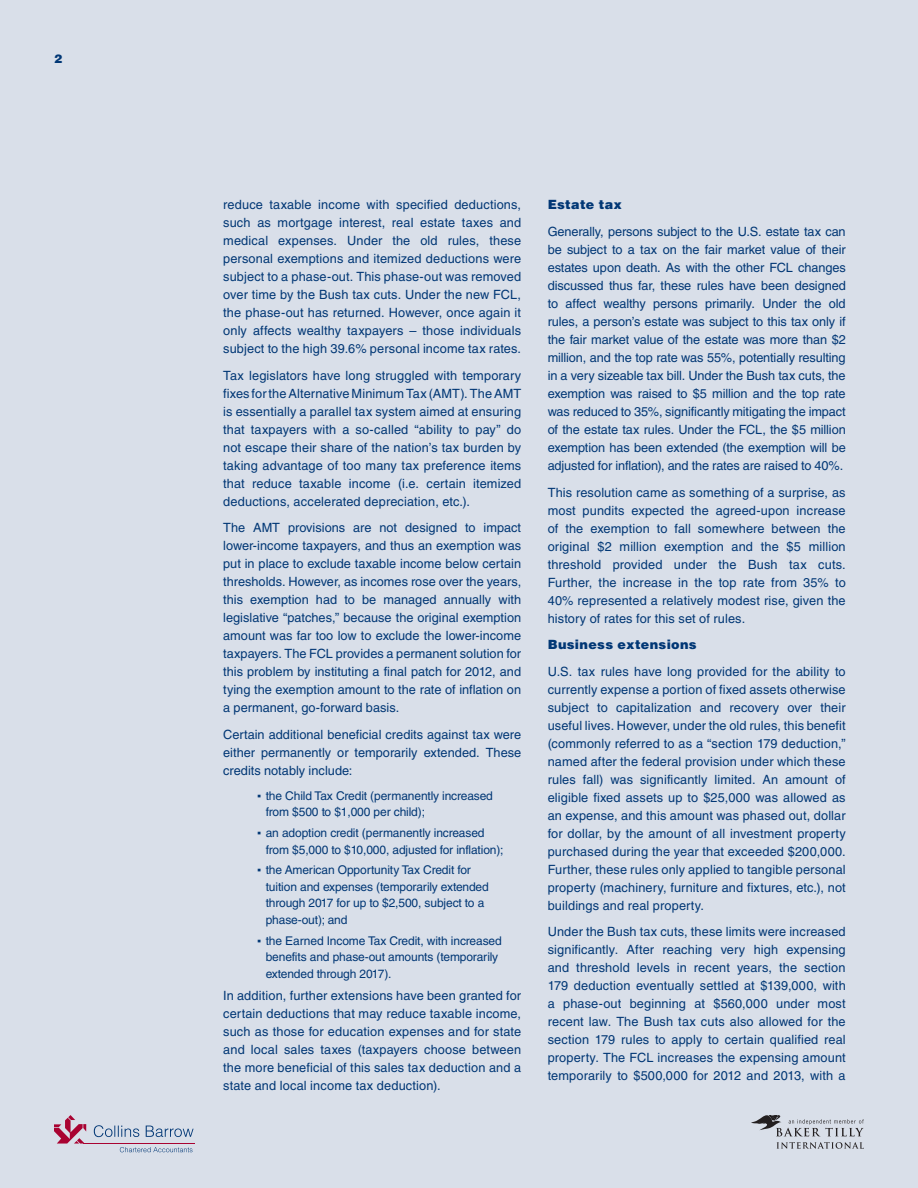
<style>
.page{position:relative;width:918px;height:1188px;background:#d9dfe9}
.page>*{position:absolute;margin:0;border:0;box-sizing:border-box;transform-origin:0 0}
.t1{font:12.75px/18px "Helvetica LT Std";letter-spacing:.01em;color:#013775;text-align:justify}
.t2{font:900 12.75px "Helvetica LT Std";letter-spacing:.025em;color:#013775}
.t3{font:12px/16.5px "Helvetica LT Std";letter-spacing:-.01em;color:#013775}
.t4{font:900 12px "Helvetica LT Std";color:#013775}
.s1{font-family:"Verdana"}
</style>
<div class="page">
<svg style="left:54px;top:1115px;width:32px;height:29px"></svg>
<hr style="left:84px;top:1143px;width:111px;height:1px;background:#a90332">
<svg style="left:94px;top:1125px;width:100px;height:12px"></svg>
<svg style="left:120px;top:1147px;width:73px;height:5px"></svg>
<svg style="left:777px;top:1142px;width:87px;height:7px"></svg>
<svg style="left:751px;top:1115px;width:113px;height:21px"></svg>
<p class="t4" style="left:54px;top:50px;width:10px">2</p>
<p class="t1" style="left:223px;top:196px;width:300px">reduce taxable income with specified deductions, such as mortgage interest, real estate taxes and medical expenses. Under the old rules, these personal exemptions and itemized deductions were subject to a phase-out. This phase-out was removed over time by the Bush tax cuts. Under the new FCL, the phase-out has returned. However, once again it only affects wealthy taxpayers – those individuals subject to the high 39.6% personal income tax rates.</p>
<p class="t1" style="left:223px;top:366px;width:300px">Tax legislators have long struggled with temporary fixes for the Alternative Minimum Tax (AMT). The AMT is essentially a parallel tax system aimed at ensuring that taxpayers with a so-called “ability to pay” do not escape their share of the nation’s tax burden by taking advantage of too many tax preference items that reduce taxable income (i.e. certain itemized deductions, accelerated depreciation, etc.).</p>
<p class="t1" style="left:223px;top:519px;width:300px">The AMT provisions are not designed to impact lower-income taxpayers, and thus an exemption was put in place to exclude taxable income below certain thresholds. However, as incomes rose over the years, this exemption had to be managed annually with legislative “patches,” because the original exemption amount was far too low to exclude the lower-income taxpayers. The FCL provides a permanent solution for this problem by instituting a final patch for 2012, and tying the exemption amount to the rate of inflation on a permanent, go-forward basis.</p>
<p class="t1" style="left:223px;top:725px;width:300px">Certain additional beneficial credits against tax were either permanently or temporarily extended. These credits notably include:</p>
<p class="t3" style="left:266px;top:787px;width:229px;text-indent:-9px"><span class="s1">▪</span> the Child Tax Credit (permanently increased from $500 to $1,000 per child);</p>
<p class="t3" style="left:266px;top:825px;width:239px;text-indent:-9px"><span class="s1">▪</span> an adoption credit (permanently increased from $5,000 to $10,000, adjusted for inflation);</p>
<p class="t3" style="left:266px;top:862px;width:225px;text-indent:-9px"><span class="s1">▪</span> the American Opportunity Tax Credit for tuition and expenses (temporarily extended through 2017 for up to $2,500, subject to a phase-out); and</p>
<p class="t3" style="left:266px;top:932px;width:238px;text-indent:-9px"><span class="s1">▪</span> the Earned Income Tax Credit, with increased benefits and phase-out amounts (temporarily extended through 2017).</p>
<p class="t1" style="left:223px;top:986px;width:299px">In addition, further extensions have been granted for certain deductions that may reduce taxable income, such as those for education expenses and for state and local sales taxes (taxpayers choose between the more beneficial of this sales tax deduction and a state and local income tax deduction).</p>
<p class="t2" style="left:548px;top:197px;width:76px">Estate tax</p>
<p class="t1" style="left:548px;top:222px;width:300px">Generally, persons subject to the U.S. estate tax can be subject to a tax on the fair market value of their estates upon death. As with the other FCL changes discussed thus far, these rules have been designed to affect wealthy persons primarily. Under the old rules, a person’s estate was subject to this tax only if the fair market value of the estate was more than $2 million, and the top rate was 55%, potentially resulting in a very sizeable tax bill. Under the Bush tax cuts, the exemption was raised to $5 million and the top rate was reduced to 35%, significantly mitigating the impact of the estate tax rules. Under the FCL, the $5 million exemption has been extended (the exemption will be adjusted for inflation), and the rates are raised to 40%.</p>
<p class="t1" style="left:548px;top:483px;width:300px">This resolution came as something of a surprise, as most pundits expected the agreed-upon increase of the exemption to fall somewhere between the original $2 million exemption and the $5 million threshold provided under the Bush tax cuts.<br>Further, the increase in the top rate from 35% to 40% represented a relatively modest rise, given the history of rates for this set of rules.</p>
<p class="t2" style="left:548px;top:636px;width:151px">Business extensions</p>
<p class="t1" style="left:548px;top:662px;width:300px">U.S. tax rules have long provided for the ability to currently expense a portion of fixed assets otherwise subject to capitalization and recovery over their useful lives. However, under the old rules, this benefit (commonly referred to as a “section 179 deduction,” named after the federal provision under which these rules fall) was significantly limited. An amount of eligible fixed assets up to $25,000 was allowed as an expense, and this amount was phased out, dollar for dollar, by the amount of all investment property purchased during the year that exceeded $200,000.<br>Further, these rules only applied to tangible personal property (machinery, furniture and fixtures, etc.), not buildings and real property.</p>
<p class="t1" style="left:548px;top:923px;width:300px">Under the Bush tax cuts, these limits were increased significantly. After reaching very high expensing and threshold levels in recent years, the section 179 deduction eventually settled at $139,000, with a phase-out beginning at $560,000 under most recent law. The Bush tax cuts also allowed for the section 179 rules to apply to certain qualified real property. The FCL increases the expensing amount temporarily to $500,000 for 2012 and 2013, with a</p>
</div>
